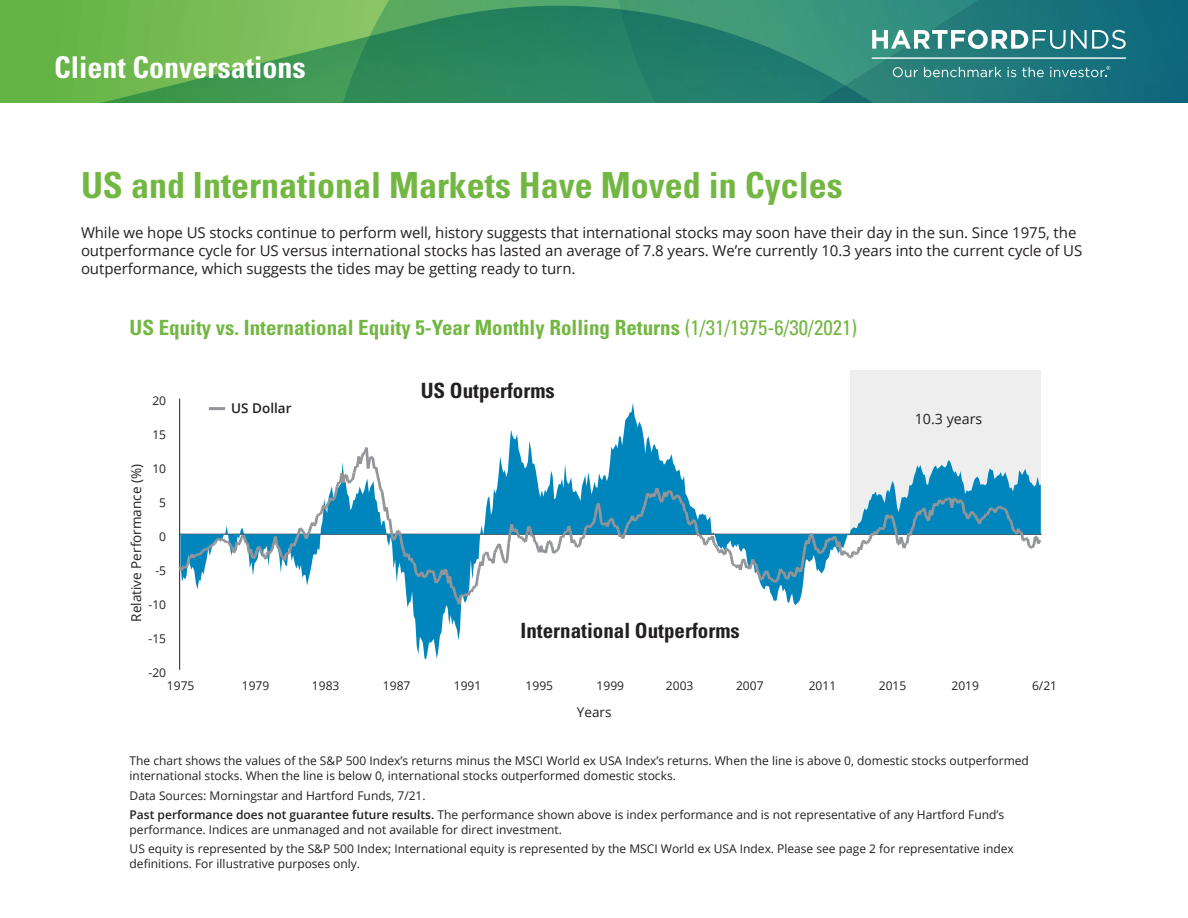
<style>
.page{position:relative;width:1188px;height:918px;background:#fff}
.page>*{position:absolute;margin:0;border:0;box-sizing:border-box;transform-origin:0 0}
.t1{font:700 condensed 36px "Univers";color:#73b743}
.t2{font:700 condensed 30px "Univers";color:#fff}
.t3{font:700 condensed 21px "Univers";color:#73b743}
.t4{font:700 condensed 21px "Univers";color:#231f20}
.t5{font:15px/18px "Open Sans";letter-spacing:-.005em;color:#231f20}
.t6{font:14.25px "Open Sans";color:#231f20}
.t7{font:13.5px "Open Sans";color:#231f20}
.t8{font:600 13.5px "Open Sans";color:#231f20}
.t9{font:12px/15px "Open Sans";color:#231f20}
.s1{font-weight:400}
.s2{font-weight:600}
</style>
<div class="page">
<div style="left:850px;top:370px;width:190px;height:164px;background:#eeeeef"></div>
<hr style="left:179px;top:399px;width:1px;height:271px;background:#231f20">
<svg style="left:180px;top:403px;width:861px;height:257px"></svg>
<svg style="left:178px;top:444px;width:864px;height:164px"></svg>
<svg style="left:633px;top:0;width:555px;height:103px;background:#19737b"></svg>
<svg style="left:0;top:6px;width:1115px;height:97px;background:#3e9463"></svg>
<svg style="left:872px;top:30px;width:254px;height:19px"></svg>
<hr style="left:872px;top:57px;width:254px;height:2px;background:#fff">
<svg style="left:893px;top:67px;width:25px;height:10px"></svg>
<svg style="left:924px;top:67px;width:77px;height:10px"></svg>
<svg style="left:1008px;top:67px;width:8px;height:10px"></svg>
<svg style="left:1022px;top:67px;width:22px;height:10px"></svg>
<svg style="left:1050px;top:66px;width:60px;height:11px"></svg>
<hr style="left:209px;top:407px;width:16px;height:3px;background:#939598">
<p class="t2" style="left:54px;top:49px;width:253px">Client Conversations</p>
<p class="t1" style="left:81px;top:163px;width:763px">US and International Markets Have Moved in Cycles</p>
<p class="t5" style="left:81px;top:224px;width:1003px">While we hope US stocks continue to perform well, history suggests that international stocks may soon have their day in the sun. Since 1975, the outperformance cycle for US versus international stocks has lasted an average of 7.8 years. We’re currently 10.3 years into the current cycle of US outperformance, which suggests the tides may be getting ready to turn.</p>
<p class="t3" style="left:130px;top:315px;width:729px">US Equity vs. International Equity 5-Year Monthly Rolling Returns <span class="s1">(1/31/1975-6/30/2021)</span></p>
<p class="t9" style="left:152px;top:393px;width:15px">20</p>
<p class="t9" style="left:152px;top:427px;width:15px">15</p>
<p class="t9" style="left:152px;top:461px;width:15px">10</p>
<p class="t7" style="left:127px;top:622px;width:159px;rotate:-90deg">Relative Performance (%)</p>
<p class="t9" style="left:159px;top:495px;width:8px">5</p>
<p class="t9" style="left:159px;top:529px;width:8px">0</p>
<p class="t9" style="left:155px;top:563px;width:12px">-5</p>
<p class="t9" style="left:149px;top:597px;width:19px">-10</p>
<p class="t9" style="left:149px;top:631px;width:19px">-15</p>
<p class="t9" style="left:149px;top:664px;width:19px">-20</p>
<p class="t8" style="left:231px;top:399px;width:62px">US Dollar</p>
<p class="t4" style="left:421px;top:378px;width:136px">US Outperforms</p>
<p class="t4" style="left:521px;top:618px;width:221px">International Outperforms</p>
<p class="t6" style="left:915px;top:409px;width:69px">10.3 years</p>
<p class="t9" style="left:167px;top:678px;width:29px">1975</p>
<p class="t9" style="left:242px;top:678px;width:29px">1979</p>
<p class="t9" style="left:312px;top:678px;width:29px">1983</p>
<p class="t9" style="left:383px;top:678px;width:29px">1987</p>
<p class="t9" style="left:454px;top:678px;width:29px">1991</p>
<p class="t9" style="left:526px;top:678px;width:29px">1995</p>
<p class="t9" style="left:597px;top:678px;width:29px">1999</p>
<p class="t9" style="left:666px;top:678px;width:29px">2003</p>
<p class="t9" style="left:736px;top:678px;width:29px">2007</p>
<p class="t9" style="left:809px;top:678px;width:29px">2011</p>
<p class="t9" style="left:879px;top:678px;width:29px">2015</p>
<p class="t9" style="left:951px;top:678px;width:29px">2019</p>
<p class="t9" style="left:1032px;top:678px;width:27px">6/21</p>
<p class="t7" style="left:577px;top:703px;width:36px">Years</p>
<p class="t9" style="left:130px;top:753px;width:901px">The chart shows the values of the S&amp;P 500 Index’s returns minus the MSCI World ex USA Index’s returns. When the line is above 0, domestic stocks outperformed international stocks. When the line is below 0, international stocks outperformed domestic stocks.</p>
<p class="t9" style="left:130px;top:788px;width:298px">Data Sources: Morningstar and Hartford Funds, 7/21.</p>
<p class="t9" style="left:130px;top:807px;width:876px"><span class="s2">Past performance does not guarantee future results.</span> The performance shown above is index performance and is not representative of any Hartford Fund’s performance. Indices are unmanaged and not available for direct investment.</p>
<p class="t9" style="left:130px;top:841px;width:886px">US equity is represented by the S&amp;P 500 Index; International equity is represented by the MSCI World ex USA Index. Please see page 2 for representative index definitions. For illustrative purposes only.</p>
</div>
